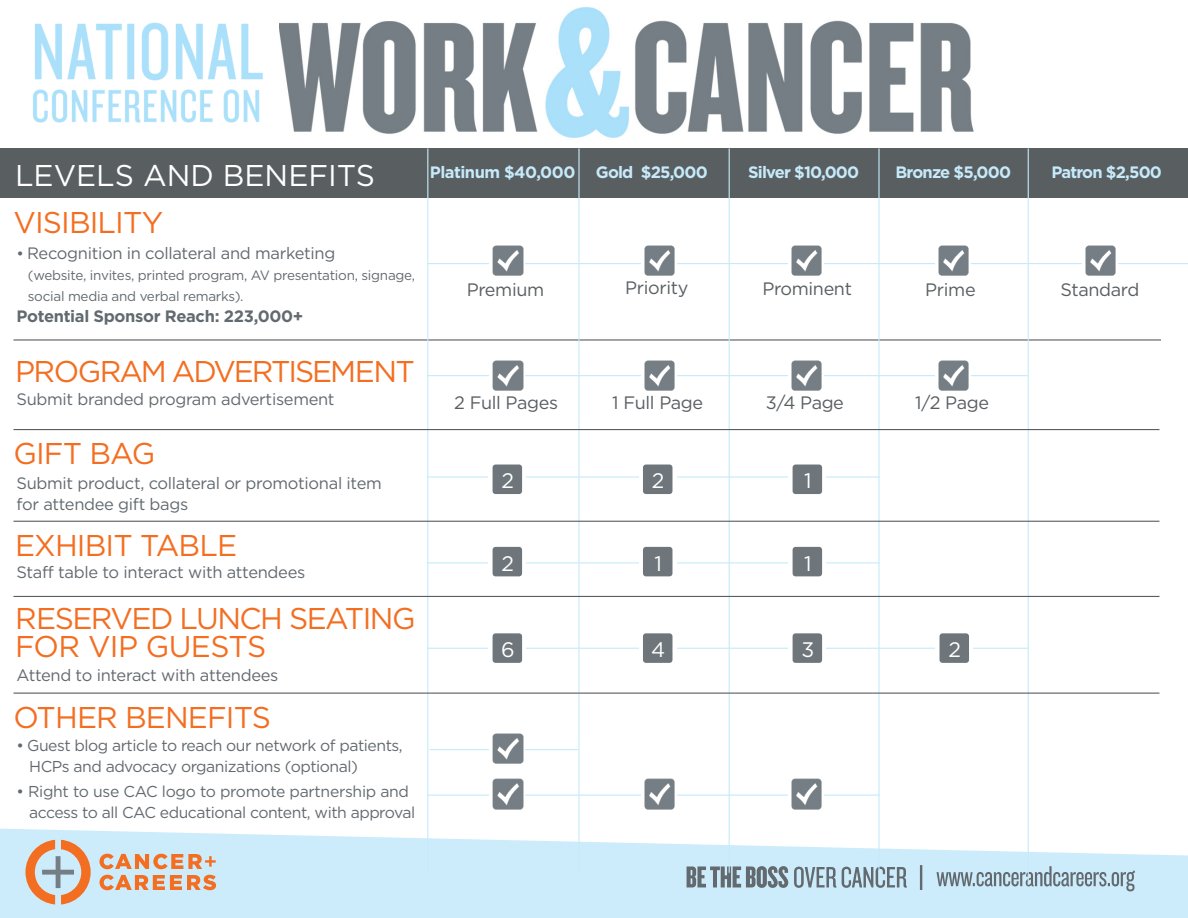
<style>
.page{position:relative;width:1188px;height:918px;background:#fff}
.page>*{position:absolute;margin:0;border:0;box-sizing:border-box;transform-origin:0 0}
.t1{font:30px/28.5px "Gotham HTF";letter-spacing:-.035em;color:#f36e21}
.t2{font:30px "Gotham HTF";letter-spacing:-.07em;color:#f36e21}
.t3{font:30px "Gotham HTF";color:#fff}
.t4{font:21px "Gotham HTF";color:#fff}
.t5{font:18px "Gotham HTF";letter-spacing:-.02em;color:#595e61}
.t6{font:16.5px/21px "Gotham HTF";letter-spacing:-.02em;color:#626a6f}
.t7{font:700 16.5px "Gotham";letter-spacing:-.05em;color:#c6eafa}
.t8{font:700 16.5px "Gotham";letter-spacing:-.02em;color:#626a6f}
.t9{font:700 16.5px "Gotham";letter-spacing:-.03em;color:#c6eafa}
.t10{font:15.75px "Gotham HTF";letter-spacing:-.03em;color:#626a6f}
.t11{font:13.5px "Gotham HTF";letter-spacing:-.02em;color:#626a6f}
.s1{font-size:15.75px}
</style>
<div class="page">
<svg style="left:0;top:828px;width:1188px;height:90px;fill:#cdecfb"></svg>
<svg style="left:25px;top:840px;width:66px;height:64px"></svg>
<svg style="left:99px;top:854px;width:117px;height:15px"></svg>
<svg style="left:100px;top:875px;width:116px;height:15px"></svg>
<svg style="left:687px;top:865px;width:235px;height:25px"></svg>
<svg style="left:936px;top:866px;width:199px;height:25px"></svg>
<hr style="left:427px;top:476px;width:453px;height:2px;background:#c6eafa">
<hr style="left:427px;top:562px;width:453px;height:1px;background:#c6eafa">
<hr style="left:429px;top:749px;width:149px;height:1px;background:#c6eafa">
<hr style="left:427px;top:648px;width:601px;height:1px;background:#c6eafa">
<hr style="left:427px;top:795px;width:453px;height:1px;background:#c6eafa">
<hr style="left:14px;top:339px;width:1147px;height:2px;background:#595e61">
<hr style="left:428px;top:263px;width:760px;height:1px;background:#c6eafa">
<hr style="left:427px;top:375px;width:601px;height:1px;background:#c6eafa">
<img style="left:279px;top:7px;width:695px;height:131px">
<img style="left:32px;top:22px;width:231px;height:101px">
<div style="left:261px;top:0;width:276px;height:21px;background:#fff"></div>
<div style="left:0;top:148px;width:1188px;height:50px;background:#595e61"></div>
<hr style="left:878px;top:148px;width:2px;height:725px;background:#c6eafa">
<hr style="left:729px;top:148px;width:1px;height:725px;background:#c6eafa">
<hr style="left:578px;top:148px;width:2px;height:725px;background:#c6eafa">
<hr style="left:427px;top:148px;width:1px;height:725px;background:#c6eafa">
<hr style="left:1028px;top:148px;width:1px;height:737px;background:#c6eafa">
<img style="left:641px;top:245px;width:35px;height:31px">
<img style="left:641px;top:360px;width:35px;height:31px">
<img style="left:641px;top:778px;width:35px;height:32px">
<img style="left:490px;top:245px;width:35px;height:31px">
<img style="left:490px;top:360px;width:35px;height:31px">
<img style="left:490px;top:778px;width:35px;height:32px">
<img style="left:490px;top:733px;width:35px;height:31px">
<img style="left:788px;top:245px;width:36px;height:31px">
<img style="left:788px;top:360px;width:36px;height:31px">
<img style="left:788px;top:778px;width:36px;height:32px">
<img style="left:935px;top:245px;width:36px;height:31px">
<img style="left:935px;top:360px;width:36px;height:31px">
<img style="left:1082px;top:245px;width:35px;height:31px">
<svg style="left:488px;top:464px;width:38px;height:30px"></svg>
<div style="left:493px;top:465px;width:29px;height:29px;background:#6e767b;border-radius:3px"></div>
<svg style="left:488px;top:546px;width:38px;height:31px"></svg>
<div style="left:493px;top:547px;width:29px;height:29px;background:#6e767b;border-radius:3px"></div>
<div style="left:488px;top:629px;width:38px;height:37px;background:#fff"></div>
<div style="left:493px;top:633px;width:29px;height:30px;background:#6e767b;border-radius:3px"></div>
<div style="left:639px;top:460px;width:38px;height:38px;background:#fff"></div>
<div style="left:643px;top:465px;width:29px;height:29px;background:#6e767b;border-radius:3px"></div>
<svg style="left:639px;top:546px;width:38px;height:31px"></svg>
<div style="left:643px;top:547px;width:29px;height:29px;background:#6e767b;border-radius:3px"></div>
<div style="left:639px;top:629px;width:38px;height:37px;background:#fff"></div>
<div style="left:643px;top:633px;width:29px;height:30px;background:#6e767b;border-radius:3px"></div>
<svg style="left:788px;top:464px;width:38px;height:30px"></svg>
<div style="left:793px;top:465px;width:29px;height:29px;background:#6e767b;border-radius:3px"></div>
<svg style="left:788px;top:546px;width:38px;height:31px"></svg>
<div style="left:793px;top:547px;width:29px;height:29px;background:#6e767b;border-radius:3px"></div>
<div style="left:788px;top:629px;width:38px;height:37px;background:#fff"></div>
<div style="left:793px;top:633px;width:29px;height:30px;background:#6e767b;border-radius:3px"></div>
<div style="left:935px;top:629px;width:38px;height:37px;background:#fff"></div>
<div style="left:940px;top:633px;width:29px;height:30px;background:#6e767b;border-radius:3px"></div>
<hr style="left:14px;top:429px;width:1145px;height:1px;background:#595e61">
<hr style="left:14px;top:521px;width:1145px;height:1px;background:#595e61">
<hr style="left:14px;top:596px;width:1145px;height:1px;background:#595e61">
<hr style="left:14px;top:693px;width:1145px;height:1px;background:#595e61">
<p class="t3" style="left:15px;top:159px;width:362px">LEVELS AND BENEFITS</p>
<p class="t9" style="left:430px;top:161px;width:279px">Platinum $40,000 Gold $25,000</p>
<p class="t7" style="left:748px;top:161px;width:113px">Silver $10,000</p>
<p class="t7" style="left:896px;top:161px;width:117px">Bronze $5,000</p>
<p class="t7" style="left:1052px;top:161px;width:112px">Patron $2,500</p>
<p class="t1" style="left:14px;top:208px;width:151px">VISIBILITY</p>
<p class="t6" style="left:16px;top:243px;width:320px"><span class="s1">•</span> Recognition in collateral and marketing</p>
<p class="t11" style="left:28px;top:268px;width:389px">(website, invites, printed program, AV presentation, signage,</p>
<p class="t11" style="left:28px;top:289px;width:217px">social media and verbal remarks).</p>
<p class="t8" style="left:16px;top:305px;width:288px">Potential Sponsor Reach: 223,000+</p>
<p class="t2" style="left:15px;top:355px;width:402px">PROGRAM ADVERTISEMENT</p>
<p class="t6" style="left:16px;top:388px;width:320px">Submit branded program advertisement</p>
<p class="t1" style="left:14px;top:438px;width:143px">GIFT BAG</p>
<p class="t6" style="left:16px;top:472px;width:367px">Submit product, collateral or promotional item for attendee gift bags</p>
<p class="t1" style="left:15px;top:531px;width:224px">EXHIBIT TABLE</p>
<p class="t6" style="left:16px;top:561px;width:290px">Staff table to interact with attendees</p>
<p class="t1" style="left:15px;top:603px;width:402px">RESERVED LUNCH SEATING<br>FOR VIP GUESTS</p>
<p class="t6" style="left:16px;top:665px;width:264px">Attend to interact with attendees</p>
<p class="t1" style="left:14px;top:703px;width:259px">OTHER BENEFITS</p>
<p class="t10" style="left:16px;top:736px;width:388px">• Guest blog article to reach our network of patients,</p>
<p class="t10" style="left:29px;top:757px;width:330px">HCPs and advocacy organizations (optional)</p>
<p class="t10" style="left:16px;top:783px;width:394px">• Right to use CAC logo to promote partnership and</p>
<p class="t10" style="left:29px;top:804px;width:388px">access to all CAC educational content, with approval</p>
<p class="t5" style="left:467px;top:279px;width:79px">Premium</p>
<p class="t5" style="left:625px;top:278px;width:65px">Priority</p>
<p class="t5" style="left:762px;top:279px;width:91px">Prominent</p>
<p class="t5" style="left:925px;top:280px;width:52px">Prime</p>
<p class="t5" style="left:1060px;top:280px;width:80px">Standard</p>
<p class="t5" style="left:454px;top:393px;width:105px">2 Full Pages</p>
<p class="t5" style="left:612px;top:393px;width:92px">1 Full Page</p>
<p class="t5" style="left:766px;top:392px;width:80px">3/4 Page</p>
<p class="t5" style="left:915px;top:393px;width:75px">1/2 Page</p>
<p class="t4" style="left:502px;top:469px;width:14px">2</p>
<p class="t4" style="left:652px;top:469px;width:14px">2</p>
<p class="t4" style="left:804px;top:469px;width:9px">1</p>
<p class="t4" style="left:502px;top:551px;width:14px">2</p>
<p class="t4" style="left:655px;top:551px;width:9px">1</p>
<p class="t4" style="left:804px;top:551px;width:9px">1</p>
<p class="t4" style="left:501px;top:638px;width:15px">6</p>
<p class="t4" style="left:651px;top:638px;width:16px">4</p>
<p class="t4" style="left:801px;top:638px;width:14px">3</p>
<p class="t4" style="left:949px;top:638px;width:14px">2</p>
</div>
